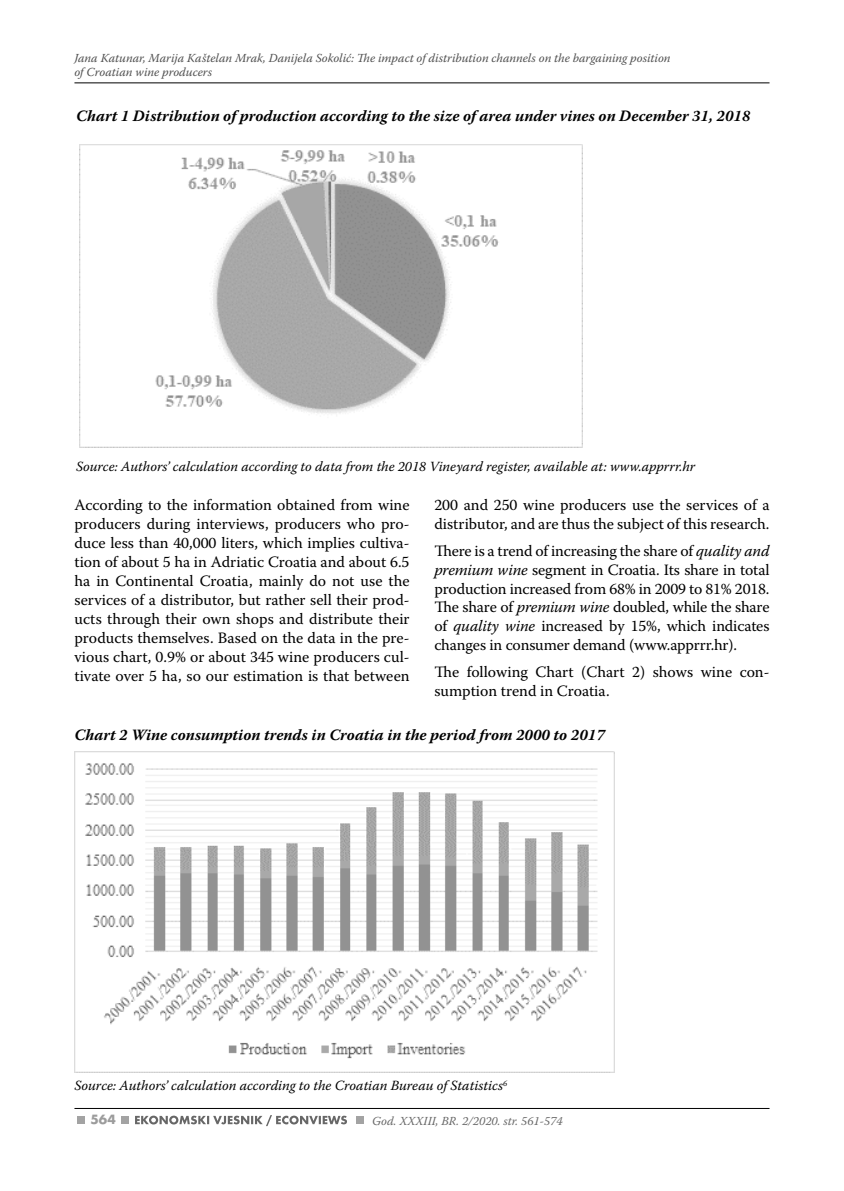
<style>
.page{position:relative;width:844px;height:1191px;background:#fff}
.page>*{position:absolute;margin:0;border:0;box-sizing:border-box;transform-origin:0 0}
.t1{font:15.75px/18.9px "Warnock Pro";color:#000;text-align:justify}
.t2{font:italic 700 15.75px "Warnock Pro";color:#000}
.t3{font:italic 14px "Warnock Pro";color:#000}
.t4{font:700 14px "Futura TOT";color:#9c9c9c}
.t5{font:italic 12.25px/14px "Warnock Pro";color:#4f4f4f}
.t6{font:italic 12.25px "Warnock Pro";color:#676767}
.s1{font-style:italic}
</style>
<div class="page">
<hr style="left:74px;top:83px;width:695px;height:1px;background:#000">
<hr style="left:74px;top:1108px;width:695px;height:1px;background:#000">
<div style="left:121px;top:1115px;width:7px;height:8px;background:#a3a3a3"></div>
<div style="left:356px;top:1115px;width:8px;height:8px;background:#a3a3a3"></div>
<div style="left:77px;top:1115px;width:8px;height:8px;background:#a3a3a3"></div>
<svg style="left:135px;top:1115px;width:212px;height:11px"></svg>
<img style="left:80px;top:144px;width:502px;height:304px">
<img style="left:74px;top:751px;width:540px;height:322px">
<p class="t5" style="left:74px;top:50px;width:597px">Jana Katunar, Marija Kaštelan Mrak, Danijela Sokolić: The impact of distribution channels on the bargaining position of Croatian wine producers</p>
<p class="t2" style="left:76px;top:106px;width:675px">Chart 1 Distribution of production according to the size of area under vines on December 31, 2018</p>
<p class="t3" style="left:76px;top:458px;width:620px">Source: Authors’ calculation according to data from the 2018 Vineyard register, available at: www.apprrr.hr</p>
<p class="t1" style="left:74px;top:495px;width:336px">According to the information obtained from wine producers during interviews, producers who pro&shy;duce less than 40,000 liters, which implies cultiva&shy;tion of about 5 ha in Adriatic Croatia and about 6.5 ha in Continental Croatia, mainly do not use the services of a distributor, but rather sell their prod&shy;ucts through their own shops and distribute their products themselves. Based on the data in the pre&shy;vious chart, 0.9% or about 345 wine producers cul&shy;tivate over 5 ha, so our estimation is that between</p>
<p class="t1" style="left:434px;top:495px;width:336px">200 and 250 wine producers use the services of a distributor, and are thus the subject of this research.</p>
<p class="t1" style="left:434px;top:541px;width:336px">There is a trend of increasing the share of <span class="s1">quality and premium wine</span> segment in Croatia. Its share in total production increased from 68% in 2009 to 81% 2018.<br>The share of <span class="s1">premium wine</span> doubled, while the share of <span class="s1">quality wine</span> increased by 15%, which indicates changes in consumer demand (www.apprrr.hr).</p>
<p class="t1" style="left:434px;top:661px;width:336px">The following Chart (Chart 2) shows wine con&shy;sumption trend in Croatia.</p>
<p class="t2" style="left:74px;top:725px;width:531px">Chart 2 Wine consumption trends in Croatia in the period from 2000 to 2017</p>
<p class="t3" style="left:74px;top:1077px;width:434px">Source: Authors’ calculation according to the Croatian Bureau of Statistics<sup>6</sup></p>
<p class="t4" style="left:90px;top:1111px;width:27px">564</p>
<p class="t6" style="left:372px;top:1113px;width:192px">God. XXXIII, BR. 2/2020. str. 561-574</p>
</div>
